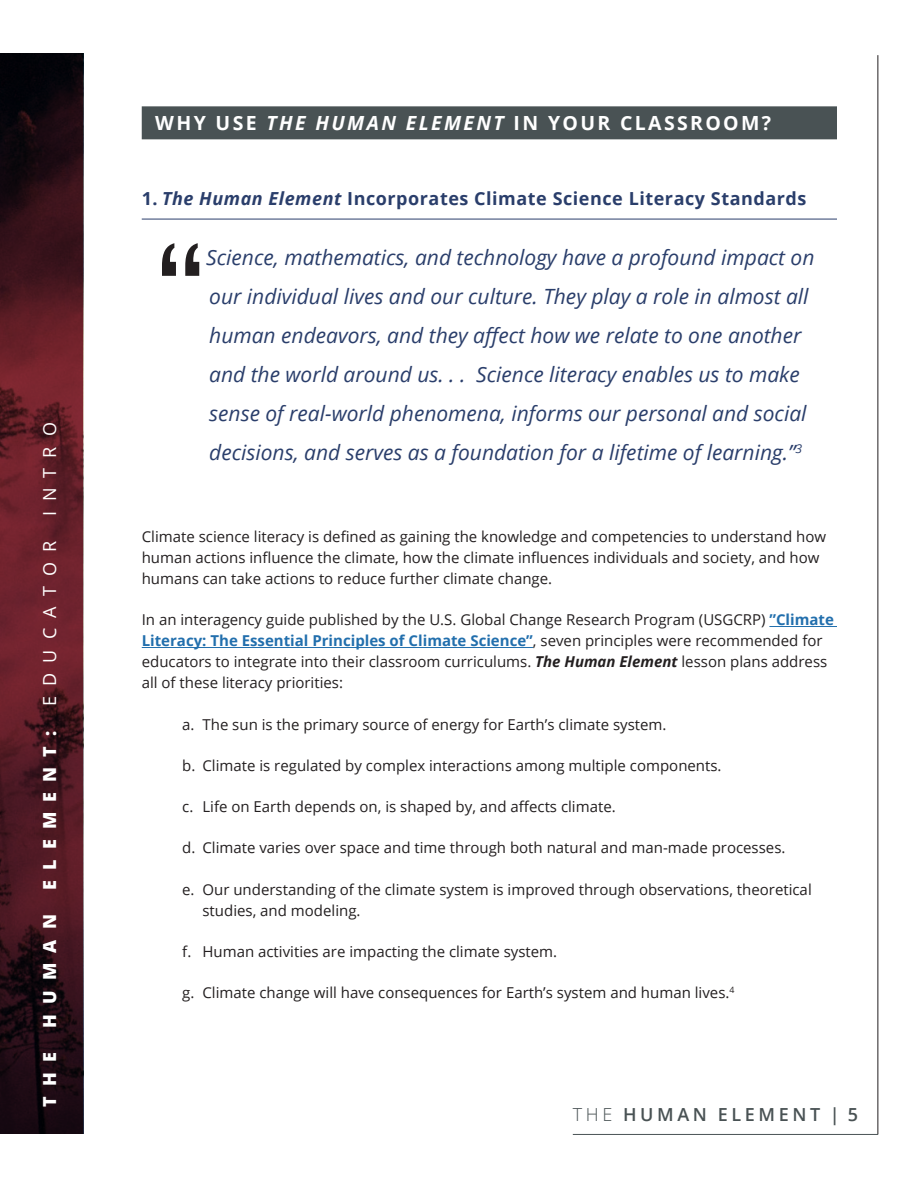
<style>
.page{position:relative;width:918px;height:1188px;background:#fff}
.page>*{position:absolute;margin:0;border:0;box-sizing:border-box;transform-origin:0 0}
.quote{font:129px "Lucida Grande";color:#231f20}
.quote-2{font:italic 21px/39px "Open Sans";color:#2a3e6b}
.head1{font:700 19.5px "Open Sans";letter-spacing:.12em;color:#fff}
.t1{font:700 18px "Open Sans";letter-spacing:.03em;color:#2a3e6b}
.t2{font:600 18px "Open Sans";letter-spacing:.2em;color:#495254}
.t3{font:800 18px "Open Sans";letter-spacing:.56em;color:#fff}
.t4{font:18px "Open Sans";letter-spacing:.56em;color:#fff}
.body{font:15px/21px "Open Sans";color:#231f20}
.s1{font-style:italic}
.s2{font-weight:700;color:#226fad}
.s3{font-weight:700;font-style:italic}
.s4{font-weight:300}
</style>
<div class="page">
<hr style="left:878px;top:55px;width:1px;height:1079px;background:#231f20">
<hr style="left:573px;top:1134px;width:305px;height:1px;background:#495254">
<img style="left:0;top:54px;width:83px;height:1080px">
<div style="left:142px;top:106px;width:695px;height:33px;background:#495254"></div>
<hr style="left:142px;top:219px;width:695px;height:1px;background:#2a3e6b">
<hr style="left:769px;top:626px;width:68px;height:1px;background:#226fad">
<hr style="left:142px;top:647px;width:391px;height:1px;background:#226fad">
<p class="t4" style="left:37px;top:516px;width:96px;rotate:-90deg">INTRO</p>
<p class="t4" style="left:37px;top:706px;width:166px;rotate:-90deg">EDUCATOR</p>
<p class="t3" style="left:36px;top:890px;width:160px;rotate:-90deg">ELEMENT:</p>
<p class="t3" style="left:36px;top:1028px;width:115px;rotate:-90deg">HUMAN</p>
<p class="t3" style="left:36px;top:1107px;width:56px;rotate:-90deg">THE</p>
<p class="head1" style="left:155px;top:109px;width:617px">WHY USE <span class="s1">THE HUMAN ELEMENT</span> IN YOUR CLASSROOM?</p>
<p class="t1" style="left:142px;top:186px;width:666px">1. <span class="s1">The Human Element</span> Incorporates Climate Science Literacy Standards</p>
<p class="quote" style="left:155px;top:223px;width:53px">“</p>
<p class="quote-2" style="left:206px;top:237px;width:610px">Science, mathematics, and technology have a profound impact on our individual lives and our culture. They play a role in almost all human endeavors, and they affect how we relate to one another and the world around us. . . Science literacy enables us to make sense of real-world phenomena, informs our personal and social decisions, and serves as a foundation for a lifetime of learning.”<sup>3</sup></p>
<p class="body" style="left:142px;top:526px;width:686px">Climate science literacy is defined as gaining the knowledge and competencies to understand how human actions influence the climate, how the climate influences individuals and society, and how humans can take actions to reduce further climate change.</p>
<p class="body" style="left:142px;top:609px;width:694px">In an interagency guide published by the U.S. Global Change Research Program (USGCRP) <span class="s2">”Climate Literacy: The Essential Principles of Climate Science”</span>, seven principles were recommended for educators to integrate into their classroom curriculums. <span class="s3">The Human Element</span> lesson plans address all of these literacy priorities:</p>
<p class="body" style="left:182px;top:713px;width:486px">a. The sun is the primary source of energy for Earth’s climate system.</p>
<p class="body" style="left:182px;top:755px;width:541px">b. Climate is regulated by complex interactions among multiple components.</p>
<p class="body" style="left:182px;top:796px;width:435px">c. Life on Earth depends on, is shaped by, and affects climate.</p>
<p class="body" style="left:182px;top:837px;width:605px">d. Climate varies over space and time through both natural and man-made processes.</p>
<p class="body" style="left:202px;top:878px;width:611px;text-indent:-20px">e. Our understanding of the climate system is improved through observations, theoretical studies, and modeling.</p>
<p class="body" style="left:182px;top:941px;width:376px">f. Human activities are impacting the climate system.</p>
<p class="body" style="left:182px;top:982px;width:554px">g. Climate change will have consequences for Earth’s system and human lives.<sup>4</sup></p>
<p class="t2" style="left:573px;top:1102px;width:287px"><span class="s4">THE</span> HUMAN ELEMENT | 5</p>
</div>
